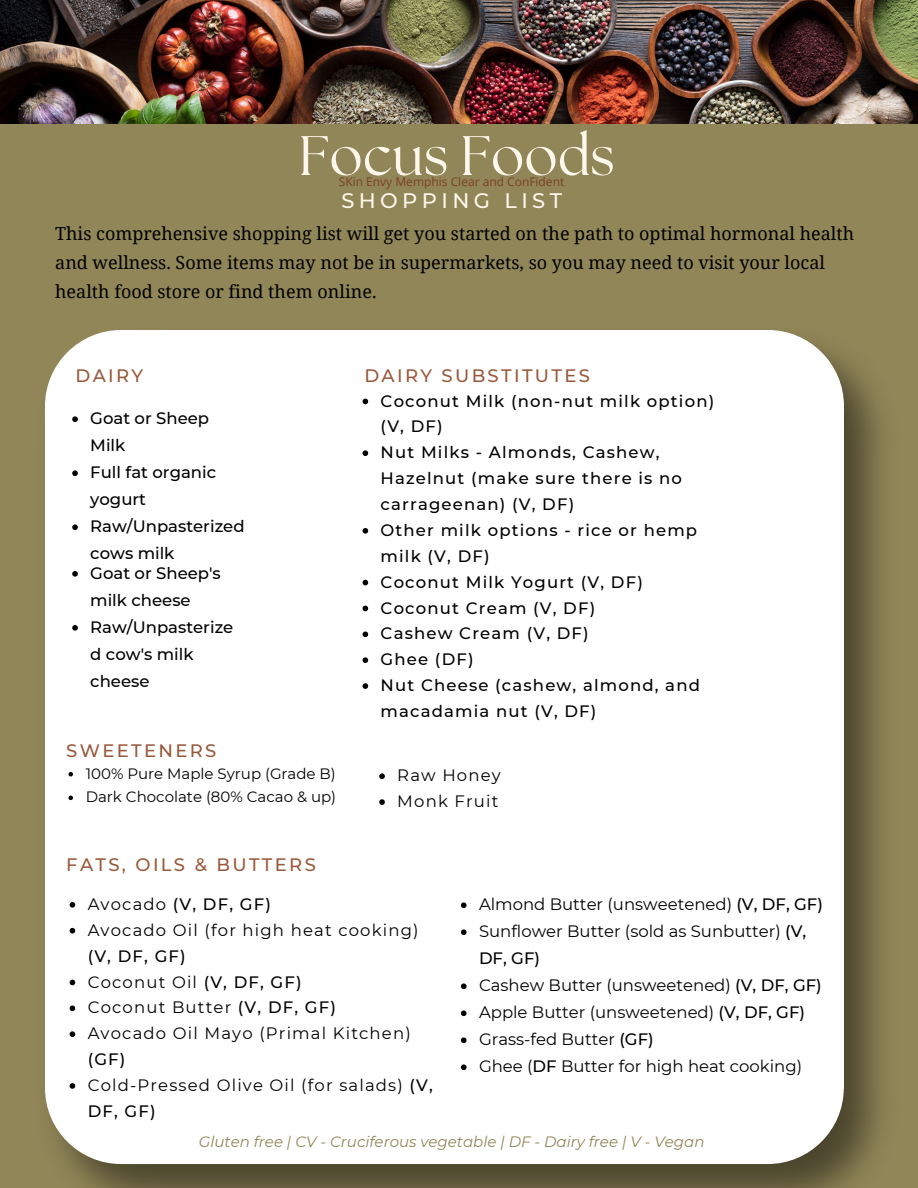
<style>
.page{position:relative;width:918px;height:1188px;background:#918658}
.page>*{position:absolute;margin:0;border:0;box-sizing:border-box;transform-origin:0 0}
.t1{font:55.5px "The Seasons";color:#fff7ec}
.t2{font:500 21px "Montserrat";letter-spacing:.21em;color:#fff7ec}
.t3{font:18px/29.2px "Noto Serif";color:#000}
.t4{font:500 18px "Montserrat";letter-spacing:.13em;color:#99583a}
.t5{font:500 16.5px/25.8px "Montserrat";letter-spacing:.07em;color:#000}
.t6{font:16.5px/27px "Montserrat";color:#000}
.t7{font:16.5px/25.8px "Montserrat";letter-spacing:.07em;color:#000}
.t8{font:500 16.5px/27px "Montserrat";color:#000}
.t9{font:italic 15px "Montserrat";color:#918658}
.t10{font:15px "Montserrat";color:#000}
.t11{font:12px "Open Sans";color:#7d4024}
.s1{font-weight:400}
.s2{font-weight:500}
</style>
<div class="page">
<img style="left:45px;top:330px;width:837px;height:858px">
<div style="left:46px;top:331px;width:797px;height:832px;background:#fff;border-radius:75px"></div>
<img style="left:0;top:0;width:918px;height:123px">
<svg style="left:72px;top:416px;width:6px;height:6px"></svg>
<svg style="left:72px;top:470px;width:6px;height:6px"></svg>
<svg style="left:72px;top:524px;width:6px;height:6px"></svg>
<svg style="left:72px;top:571px;width:6px;height:6px"></svg>
<svg style="left:72px;top:625px;width:6px;height:6px"></svg>
<svg style="left:363px;top:399px;width:5px;height:5px"></svg>
<svg style="left:363px;top:450px;width:5px;height:6px"></svg>
<svg style="left:363px;top:528px;width:5px;height:6px"></svg>
<svg style="left:363px;top:580px;width:5px;height:5px"></svg>
<svg style="left:363px;top:606px;width:5px;height:5px"></svg>
<svg style="left:363px;top:632px;width:5px;height:5px"></svg>
<svg style="left:363px;top:657px;width:5px;height:6px"></svg>
<svg style="left:363px;top:683px;width:5px;height:6px"></svg>
<svg style="left:379px;top:773px;width:6px;height:6px"></svg>
<svg style="left:379px;top:799px;width:6px;height:6px"></svg>
<svg style="left:68px;top:772px;width:5px;height:4px"></svg>
<svg style="left:68px;top:796px;width:5px;height:4px"></svg>
<svg style="left:461px;top:902px;width:6px;height:6px"></svg>
<svg style="left:461px;top:929px;width:6px;height:6px"></svg>
<svg style="left:461px;top:983px;width:6px;height:6px"></svg>
<svg style="left:461px;top:1010px;width:6px;height:6px"></svg>
<svg style="left:461px;top:1037px;width:6px;height:6px"></svg>
<svg style="left:461px;top:1064px;width:6px;height:6px"></svg>
<svg style="left:70px;top:902px;width:5px;height:6px"></svg>
<svg style="left:70px;top:928px;width:5px;height:6px"></svg>
<svg style="left:70px;top:980px;width:5px;height:5px"></svg>
<svg style="left:70px;top:1006px;width:5px;height:5px"></svg>
<svg style="left:70px;top:1031px;width:5px;height:6px"></svg>
<svg style="left:70px;top:1083px;width:5px;height:6px"></svg>
<h2 class="t1" style="left:299px;top:131px;width:318px">Focus Foods</h2>
<h4 class="t2" style="left:341px;top:188px;width:222px">SHOPPING LIST</h4>
<p class="t11" style="left:339px;top:173px;width:227px">SKin Envy Memphis Clear and ConFident</p>
<p class="t3" style="left:55px;top:218px;width:800px">This comprehensive shopping list will get you started on the path to optimal hormonal health and wellness. Some items may not be in supermarkets, so you may need to visit your local health food store or find them online.</p>
<p class="t4" style="left:76px;top:365px;width:69px">DAIRY</p>
<p class="t8" style="left:90px;top:405px;width:120px">Goat or Sheep<br>Milk</p>
<p class="t8" style="left:90px;top:459px;width:127px">Full fat organic yogurt</p>
<p class="t8" style="left:90px;top:513px;width:156px">Raw/Unpasterized cows milk</p>
<p class="t8" style="left:90px;top:559px;width:132px">Goat or Sheep's milk cheese</p>
<h3 class="t8" style="left:90px;top:613px;width:145px">Raw/Unpasterize d cow's milk cheese</h3>
<p class="t4" style="left:66px;top:740px;width:152px">SWEETENERS</p>
<p class="t10" style="left:86px;top:764px;width:252px">100% Pure Maple Syrup (Grade B)</p>
<h3 class="t10" style="left:86px;top:788px;width:252px">Dark Chocolate (80% Cacao &amp; up)</h3>
<p class="t4" style="left:364px;top:365px;width:227px">DAIRY SUBSTITUTES</p>
<p class="t5" style="left:381px;top:388px;width:335px">Coconut Milk (non-nut milk option) (V, DF)</p>
<p class="t5" style="left:381px;top:439px;width:303px">Nut Milks - Almonds, Cashew,<br>Hazelnut (make sure there is no carrageenan) (V, DF)</p>
<p class="t5" style="left:381px;top:517px;width:318px">Other milk options - rice or hemp milk (V, DF)</p>
<p class="t5" style="left:381px;top:569px;width:264px">Coconut Milk Yogurt (V, DF)</p>
<p class="t5" style="left:381px;top:595px;width:216px">Coconut Cream (V, DF)</p>
<p class="t5" style="left:381px;top:621px;width:210px">Cashew Cream (V, DF)</p>
<p class="t5" style="left:381px;top:646px;width:95px">Ghee (DF)</p>
<h3 class="t5" style="left:381px;top:672px;width:321px">Nut Cheese (cashew, almond, and macadamia nut (V, DF)</h3>
<p class="t7" style="left:397px;top:762px;width:105px">Raw Honey</p>
<p class="t7" style="left:397px;top:788px;width:103px">Monk Fruit</p>
<p class="t4" style="left:66px;top:854px;width:251px">FATS, OILS &amp; BUTTERS</p>
<p class="t5" style="left:88px;top:891px;width:185px"><span class="s1">Avocado</span> (V, DF, GF)</p>
<p class="t7" style="left:88px;top:917px;width:332px">Avocado Oil (for high heat cooking) <span class="s2">(V, DF, GF)</span></p>
<p class="t7" style="left:88px;top:969px;width:216px">Coconut Oil <span class="s2">(V, DF, GF)</span></p>
<p class="t7" style="left:88px;top:995px;width:250px">Coconut Butter <span class="s2">(V, DF, GF)</span></p>
<p class="t7" style="left:88px;top:1020px;width:325px">Avocado Oil Mayo (Primal Kitchen) <span class="s2">(GF)</span></p>
<h5 class="t7" style="left:88px;top:1072px;width:347px">Cold-Pressed Olive Oil (for salads) <span class="s2">(V,<br>DF, GF)</span></h5>
<p class="t6" style="left:479px;top:891px;width:345px">Almond Butter (unsweetened) <span class="s2">(V, DF, GF)</span></p>
<p class="t6" style="left:479px;top:918px;width:329px">Sunflower Butter (sold as Sunbutter) <span class="s2">(V,<br>DF, GF)</span></p>
<p class="t6" style="left:479px;top:972px;width:344px">Cashew Butter (unsweetened) <span class="s2">(V, DF, GF)</span></p>
<p class="t6" style="left:479px;top:999px;width:328px">Apple Butter (unsweetened) <span class="s2">(V, DF, GF)</span></p>
<p class="t6" style="left:479px;top:1026px;width:176px">Grass-fed Butter <span class="s2">(GF)</span></p>
<p class="t6" style="left:479px;top:1053px;width:325px">Ghee (<span class="s2">DF</span> Butter for high heat cooking)</p>
<h3 class="t9" style="left:199px;top:1132px;width:507px">Gluten free | CV - Cruciferous vegetable | DF - Dairy free | V - Vegan</h3>
</div>
